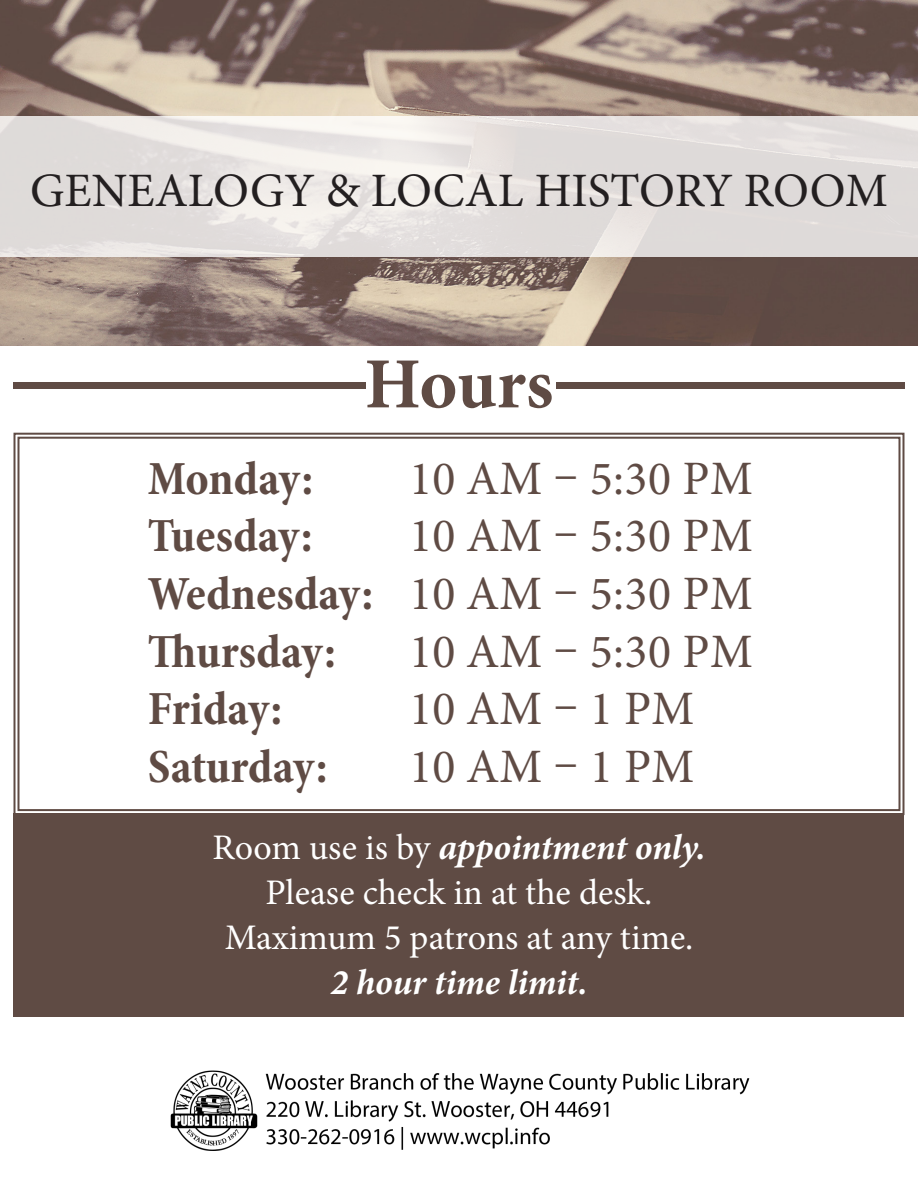
<style>
.page{position:relative;width:918px;height:1188px;background:#fff}
.page>*{position:absolute;margin:0;border:0;box-sizing:border-box;transform-origin:0 0}
.t1{font:700 72px "Minion Pro";letter-spacing:-.005em;color:#5f4b44}
.t2{font:48px "Minion Pro";color:#5f4b44}
.t3{font:700 condensed 48px "Minion Pro";color:#5f4b44}
.t4{font:48px "Minion Pro";color:#231f20}
.t5{font:36px "Minion Pro";letter-spacing:-.005em;color:#fff}
.t6{font:italic 700 36px "Minion Pro";letter-spacing:-.005em;color:#fff}
.s1{font-weight:400;font-style:normal}
</style>
<div class="page">
<div style="left:14px;top:814px;width:890px;height:203px;background:#5f4b44"></div>
<img style="left:0;top:0;width:918px;height:345px">
<img style="left:0;top:117px;width:918px;height:139px">
<svg style="left:13px;top:432px;width:892px;height:384px"></svg>
<div style="left:18px;top:437px;width:882px;height:374px;border:2px solid #5f4b44"></div>
<div style="left:14px;top:382px;width:352px;height:7px;background:#5f4b44"></div>
<div style="left:556px;top:382px;width:348px;height:7px;background:#5f4b44"></div>
<img style="left:170px;top:1070px;width:580px;height:81px">
<p class="t4" style="left:30px;top:158px;width:859px">GENEALOGY &amp; LOCAL HISTORY ROOM</p>
<p class="t1" style="left:365px;top:334px;width:190px">Hours</p>
<p class="t3" style="left:148px;top:445px;width:167px">Monday:</p>
<p class="t3" style="left:148px;top:503px;width:166px">Tuesday:</p>
<p class="t3" style="left:148px;top:561px;width:227px">Wednesday:</p>
<p class="t3" style="left:148px;top:618px;width:190px">Thursday:</p>
<p class="t3" style="left:148px;top:676px;width:136px">Friday:</p>
<p class="t3" style="left:148px;top:733px;width:181px">Saturday:</p>
<p class="t2" style="left:409px;top:446px;width:345px">10 AM – 5:30 PM</p>
<p class="t2" style="left:409px;top:504px;width:345px">10 AM – 5:30 PM</p>
<p class="t2" style="left:409px;top:562px;width:345px">10 AM – 5:30 PM</p>
<p class="t2" style="left:409px;top:619px;width:345px">10 AM – 5:30 PM</p>
<p class="t2" style="left:409px;top:677px;width:287px">10 AM – 1 PM</p>
<p class="t2" style="left:409px;top:734px;width:287px">10 AM – 1 PM</p>
<p class="t6" style="left:213px;top:822px;width:494px"><span class="s1">Room use is by</span> appointment only.</p>
<p class="t5" style="left:266px;top:868px;width:388px">Please check in at the desk.</p>
<p class="t5" style="left:225px;top:913px;width:470px">Maximum 5 patrons at any time.</p>
<p class="t6" style="left:330px;top:957px;width:259px">2 hour time limit.</p>
</div>
